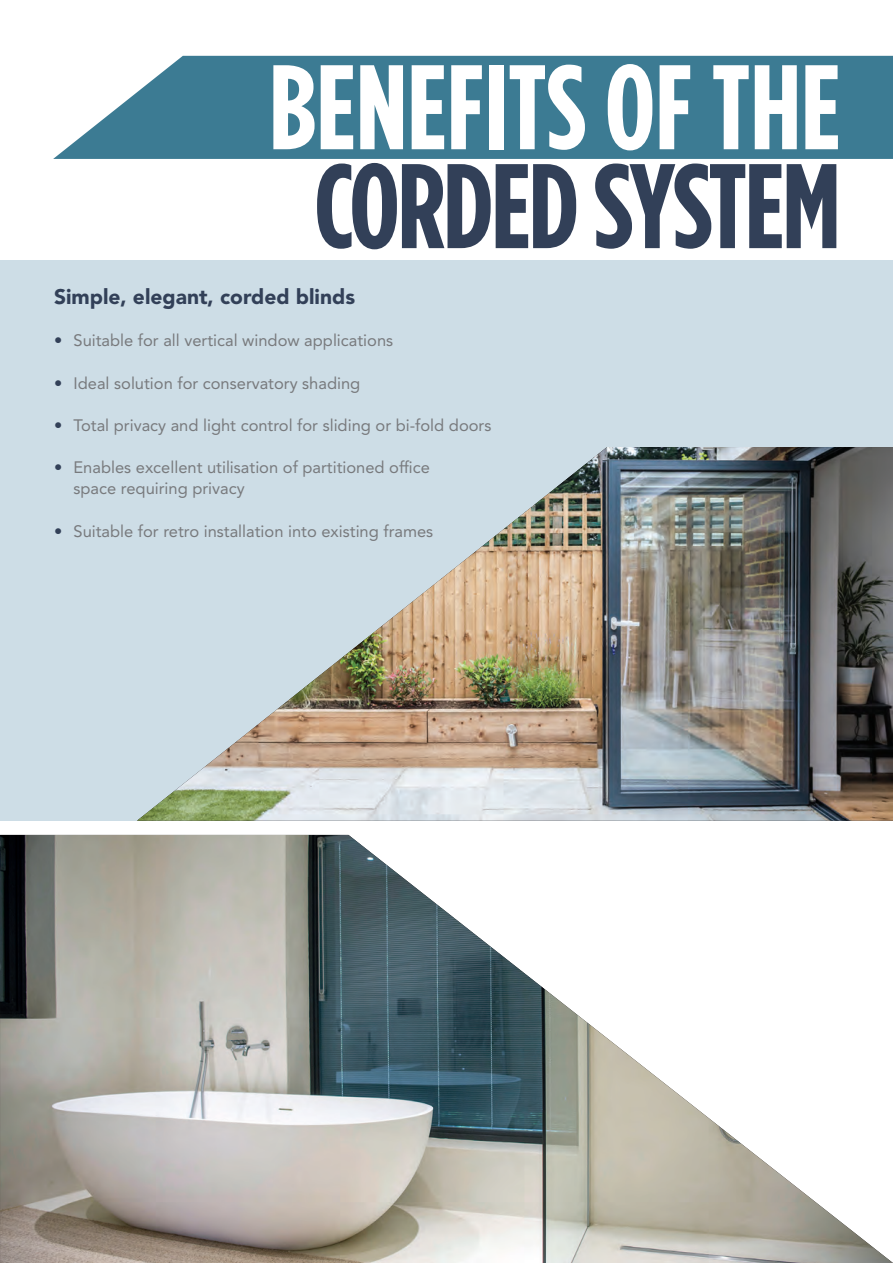
<style>
.page{position:relative;width:893px;height:1263px;background:#fff}
.page>*{position:absolute;margin:0;border:0;box-sizing:border-box;transform-origin:0 0}
.t1{font:700 120px "Gotham Condensed";color:#fff}
.t2{font:700 120px "Gotham Condensed";letter-spacing:-.02em;color:#324058}
.t3{font:900 21px "Avenir LT Std";color:#324058}
.t4{font:16.5px/21px "Avenir LT Std";color:#787a7d}
.s1{color:#324058}
</style>
<div class="page">
<img style="left:0;top:835px;width:811px;height:428px">
<div style="left:0;top:260px;width:893px;height:561px;background:#cddde6"></div>
<img style="left:137px;top:447px;width:756px;height:374px">
<svg style="left:53px;top:56px;width:840px;height:103px;background:#4d869c"></svg>
<svg style="left:811px;top:1198px;width:82px;height:65px"></svg>
<h1 class="t1" style="left:269px;top:40px;width:573px">BENEFITS OF THE</h1>
<h1 class="t2" style="left:314px;top:139px;width:528px">CORDED SYSTEM</h1>
<p class="t3" style="left:54px;top:284px;width:303px">Simple, elegant, corded blinds</p>
<p class="t4" style="left:54px;top:330px;width:341px"><span class="s1">•</span> Suitable for all vertical window applications</p>
<p class="t4" style="left:54px;top:373px;width:308px"><span class="s1">•</span> Ideal solution for conservatory shading</p>
<p class="t4" style="left:54px;top:415px;width:439px"><span class="s1">•</span> Total privacy and light control for sliding or bi-fold doors</p>
<p class="t4" style="left:74px;top:457px;width:358px;text-indent:-20px"><span class="s1">•</span> Enables excellent utilisation of partitioned office space requiring privacy</p>
<p class="t4" style="left:54px;top:520px;width:381px"><span class="s1">•</span> Suitable for retro installation into existing frames</p>
</div>
